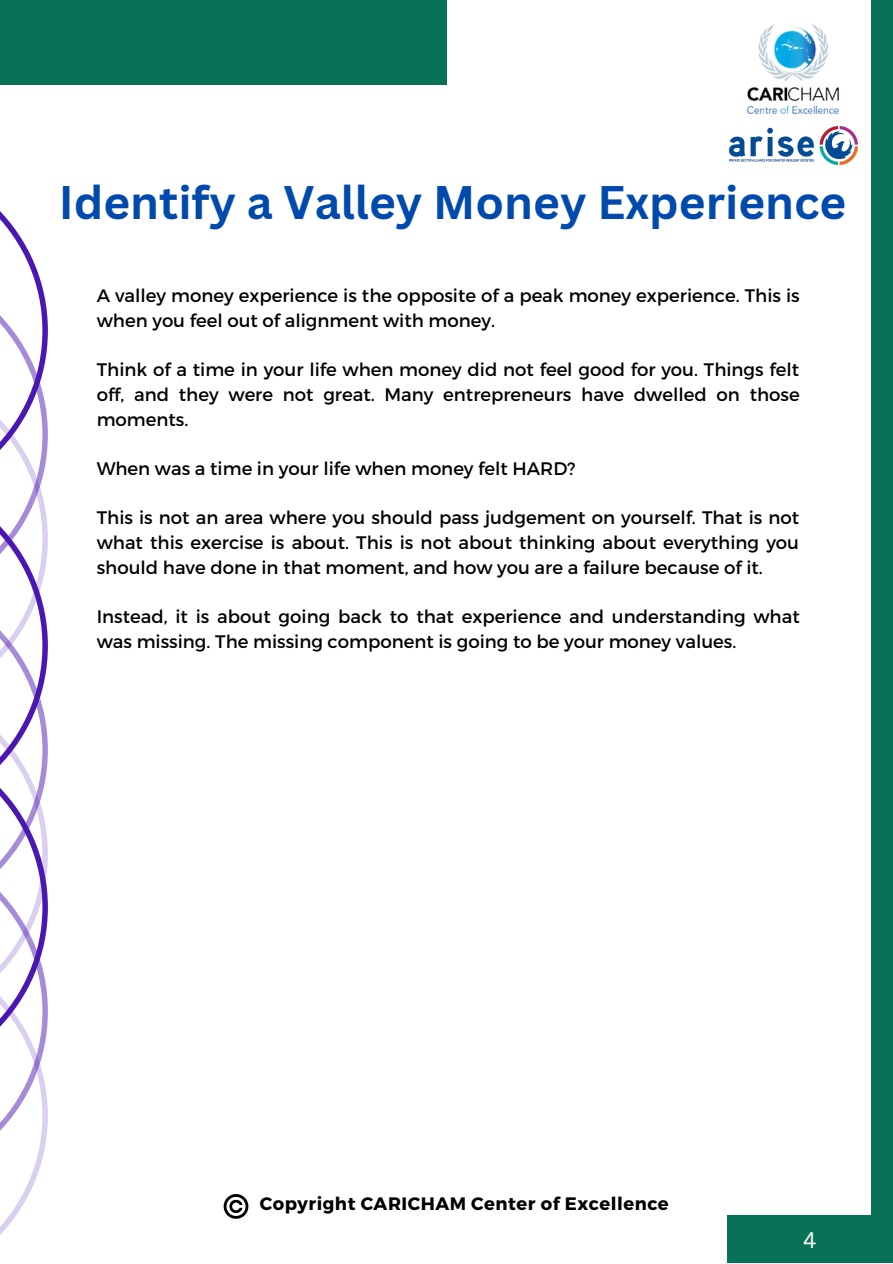
<style>
.page{position:relative;width:893px;height:1264px;background:#fff}
.page>*{position:absolute;margin:0;border:0;box-sizing:border-box;transform-origin:0 0}
.t1{font:700 45.9px "Canva Sans";color:#004aad}
.t2{font:22.05px "Canva Sans";color:#fdfdfd}
.t3{font:18.15px/24.8px "Montserrat";color:#000}
.t4{font:700 18px "Montserrat";letter-spacing:.03em;color:#000}
</style>
<div class="page">
<div style="left:0;top:0;width:446px;height:85px;background:#087257"></div>
<svg style="left:224px;top:1194px;width:24px;height:24px"></svg>
<svg style="left:0;top:211px;width:48px;height:1024px"></svg>
<div style="left:871px;top:0;width:21px;height:1262px;background:#087257"></div>
<div style="left:727px;top:1215px;width:163px;height:47px;background:#087257"></div>
<img style="left:747px;top:24px;width:92px;height:90px">
<img style="left:729px;top:126px;width:128px;height:38px">
<h1 class="t1" style="left:59px;top:170px;width:789px">Identify a Valley Money Experience</h1>
<p class="t3" style="left:97px;top:282px;width:704px">A valley money experience is the opposite of a peak money experience. This is when you feel out of alignment with money.</p>
<p class="t3" style="left:97px;top:356px;width:704px;text-align:justify">Think of a time in your life when money did not feel good for you. Things felt off, and they were not great. Many entrepreneurs have dwelled on those moments.</p>
<p class="t3" style="left:97px;top:455px;width:480px">When was a time in your life when money felt HARD?</p>
<p class="t3" style="left:97px;top:504px;width:704px;text-align:justify">This is not an area where you should pass judgement on yourself. That is not what this exercise is about. This is not about thinking about everything you should have done in that moment, and how you are a failure because of it.</p>
<p class="t3" style="left:97px;top:603px;width:704px">Instead, it is about going back to that experience and understanding what was missing. The missing component is going to be your money values.</p>
<p class="t4" style="left:260px;top:1192px;width:410px">Copyright CARICHAM Center of Excellence</p>
<p class="t2" style="left:803px;top:1224px;width:15px">4</p>
</div>
